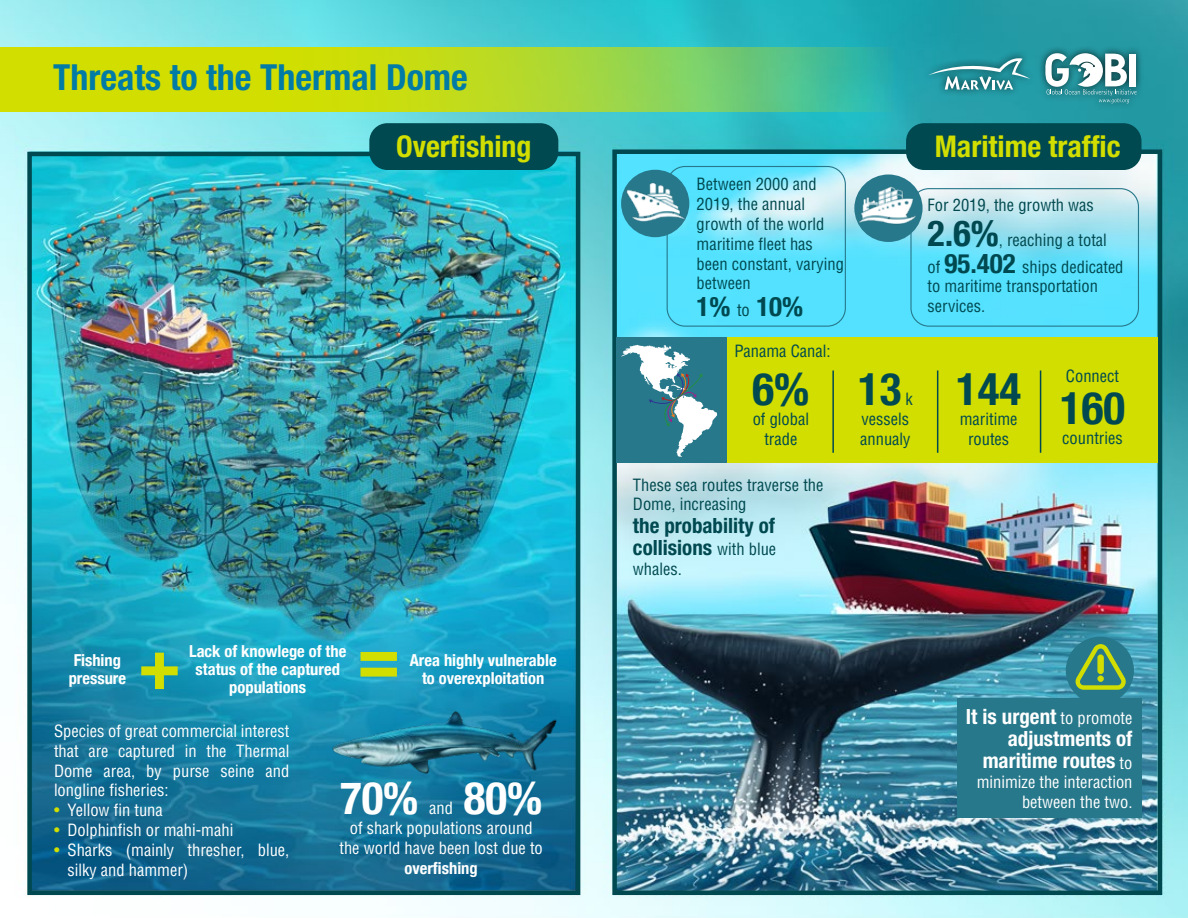
<style>
.page{position:relative;width:1188px;height:918px;background:#fff}
.page>*{position:absolute;margin:0;border:0;box-sizing:border-box;transform-origin:0 0}
.t1{font:700 condensed 72px "Helvetica Neue";color:#d1de00}
.t2{font:700 condensed 45.15px "Helvetica Neue";color:#004950}
.t3{font:700 condensed 45.15px "Helvetica Neue";color:#fff}
.t4{font:700 condensed 36px "Helvetica Neue";color:#007ba5}
.t5{font:700 condensed 30px "Helvetica Neue";color:#d1de00}
.t6{font:700 condensed 27px "Helvetica Neue";color:#004950}
.t7{font:700 condensed 21px/22.5px "Helvetica Neue";color:#fff;text-align:right}
.t8{font:700 condensed 21px/22.5px "Helvetica Neue";color:#004950}
.t9{font:condensed 16.5px/19.8px "Helvetica";color:#004950}
.t10{font:condensed 16.5px/19.8px "Helvetica";color:#fff;text-align:justify}
.t11{font:700 condensed 16.5px/18px "Helvetica Neue";color:#fff;text-align:center}
.s1{color:#d1de00}
.s2{font-family:"Helvetica";font-weight:400;font-size:16.5px}
.s3{font-family:"Helvetica Neue";font-weight:700;font-size:36px}
.s4{font-family:"Helvetica Neue";font-weight:700;font-size:27px}
</style>
<div class="page">
<img style="left:0;top:0;width:1188px;height:918px">
<div style="left:612px;top:149px;width:550px;height:746px;border:4px solid #004950"></div>
<div style="left:910px;top:188px;width:229px;height:139px;border:1px solid #27788b;border-radius:18px"></div>
<div style="left:617px;top:338px;width:110px;height:126px;background:#27788b"></div>
<svg style="left:621px;top:345px;width:96px;height:112px"></svg>
<div style="left:727px;top:338px;width:431px;height:126px;background:#d1de00"></div>
<div style="left:27px;top:152px;width:553px;height:743px;border:4px solid #004950"></div>
<div style="left:369px;top:123px;width:189px;height:47px;background:#004950;border-radius:18px"></div>
<div style="left:906px;top:123px;width:235px;height:47px;background:#004950;border-radius:18px"></div>
<svg style="left:0;top:47px;width:894px;height:65px;background:#a7d632"></svg>
<div style="left:922px;top:45px;width:222px;height:65px;background:#000;opacity:.75"></div>
<svg style="left:928px;top:55px;width:103px;height:35px;background:#46a1a9"></svg>
<svg style="left:1045px;top:53px;width:92px;height:50px"></svg>
<img style="left:326px;top:697px;width:243px;height:90px">
<div style="left:1066px;top:637px;width:68px;height:67px;background:#27788b;border-radius:50%"></div>
<div style="left:957px;top:699px;width:185px;height:119px;background:#27788b"></div>
<svg style="left:1075px;top:643px;width:51px;height:47px"></svg>
<div style="left:1098px;top:655px;width:5px;height:18px;background:#d1de00;border-radius:2px"></div>
<div style="left:1097px;top:654px;width:7px;height:20px;border:2px solid #d1de00;border-radius:2px"></div>
<hr style="left:832px;top:370px;width:2px;height:83px;background:#004950">
<hr style="left:937px;top:370px;width:1px;height:83px;background:#004950">
<hr style="left:1040px;top:370px;width:1px;height:83px;background:#004950">
<div style="left:667px;top:166px;width:179px;height:161px;border:1px solid #27788b;border-radius:18px"></div>
<img style="left:621px;top:171px;width:68px;height:63px">
<div style="left:854px;top:174px;width:69px;height:68px;background:#27788b;border-radius:50%"></div>
<img style="left:854px;top:176px;width:69px;height:59px">
<h3 class="t4" style="left:53px;top:55px;width:416px">Threats to the Thermal Dome</h3>
<h3 class="t5" style="left:396px;top:128px;width:137px">Overfishing</h3>
<h3 class="t5" style="left:935px;top:128px;width:187px">Maritime traffic</h3>
<p class="t11" style="left:69px;top:651px;width:59px">Fishing pressure</p>
<p class="t11" style="left:189px;top:642px;width:159px">Lack of knowlege of the status of the captured populations</p>
<p class="t11" style="left:410px;top:651px;width:148px">Area highly vulnerable</p>
<h1 class="t1" style="left:138px;top:620px;width:45px">+</h1>
<h1 class="t1" style="left:357px;top:613px;width:45px">=</h1>
<p class="t11" style="left:422px;top:669px;width:124px">to overexploitation</p>
<p class="t10" style="left:54px;top:721px;width:237px">Species of great commercial interest that are captured in the Thermal Dome area, by purse seine and longline fisheries:</p>
<p class="t10" style="left:54px;top:800px;width:110px"><span class="s1">•</span> Yellow fin tuna</p>
<p class="t10" style="left:54px;top:820px;width:181px"><span class="s1">•</span> Dolphinfish or mahi-mahi</p>
<p class="t10" style="left:67px;top:840px;width:223px;text-indent:-13px"><span class="s1">•</span> Sharks (mainly thresher, blue, silky and hammer)</p>
<h2 class="t3" style="left:464px;top:771px;width:80px">80%</h2>
<p class="t10" style="left:339px;top:818px;width:205px;text-align:center">of shark populations around the world have been lost due to</p>
<p class="t11" style="left:405px;top:859px;width:75px">overfishing</p>
<h2 class="t3" style="left:340px;top:771px;width:80px">70%</h2>
<p class="t10" style="left:429px;top:798px;width:25px">and</p>
<p class="t9" style="left:697px;top:174px;width:149px">Between 2000 and<br>2019, the annual growth of the world maritime fleet has been constant, varying between</p>
<h3 class="t6" style="left:697px;top:290px;width:108px">1% <span class="s2">to</span> 10%</h3>
<p class="t9" style="left:734px;top:341px;width:98px">Panama Canal:</p>
<h2 class="t2" style="left:753px;top:362px;width:58px">6%</h2>
<p class="t9" style="left:753px;top:409px;width:58px;text-align:center">of global trade</p>
<p class="t9" style="left:633px;top:475px;width:192px">These sea routes traverse the<br>Dome, increasing</p>
<p class="t8" style="left:633px;top:514px;width:145px">the probability of collisions <span class="s2">with blue</span></p>
<p class="t9" style="left:633px;top:559px;width:51px">whales.</p>
<p class="t9" style="left:928px;top:188px;width:181px;line-height:34.5px">For 2019, the growth was<br><span class="s3">2.6%</span>, reaching a total</p>
<p class="t9" style="left:928px;top:257px;width:197px">of <span class="s4">95.402</span> ships dedicated to maritime transportation services.</p>
<h2 class="t2" style="left:858px;top:362px;width:45px">13</h2>
<p class="t9" style="left:860px;top:389px;width:54px;text-indent:45px">k vessels annualy</p>
<h2 class="t2" style="left:956px;top:362px;width:66px">144</h2>
<p class="t9" style="left:960px;top:409px;width:59px;text-align:center">maritime routes</p>
<p class="t9" style="left:1066px;top:366px;width:55px">Connect</p>
<h2 class="t2" style="left:1060px;top:381px;width:66px">160</h2>
<p class="t9" style="left:1062px;top:428px;width:62px">countries</p>
<p class="t7" style="left:966px;top:705px;width:168px">It is urgent <span class="s2">to promote </span>adjustments of maritime routes <span class="s2">to</span></p>
<p class="t10" style="left:977px;top:772px;width:157px;text-align:right">minimize the interaction between the two.</p>
</div>
